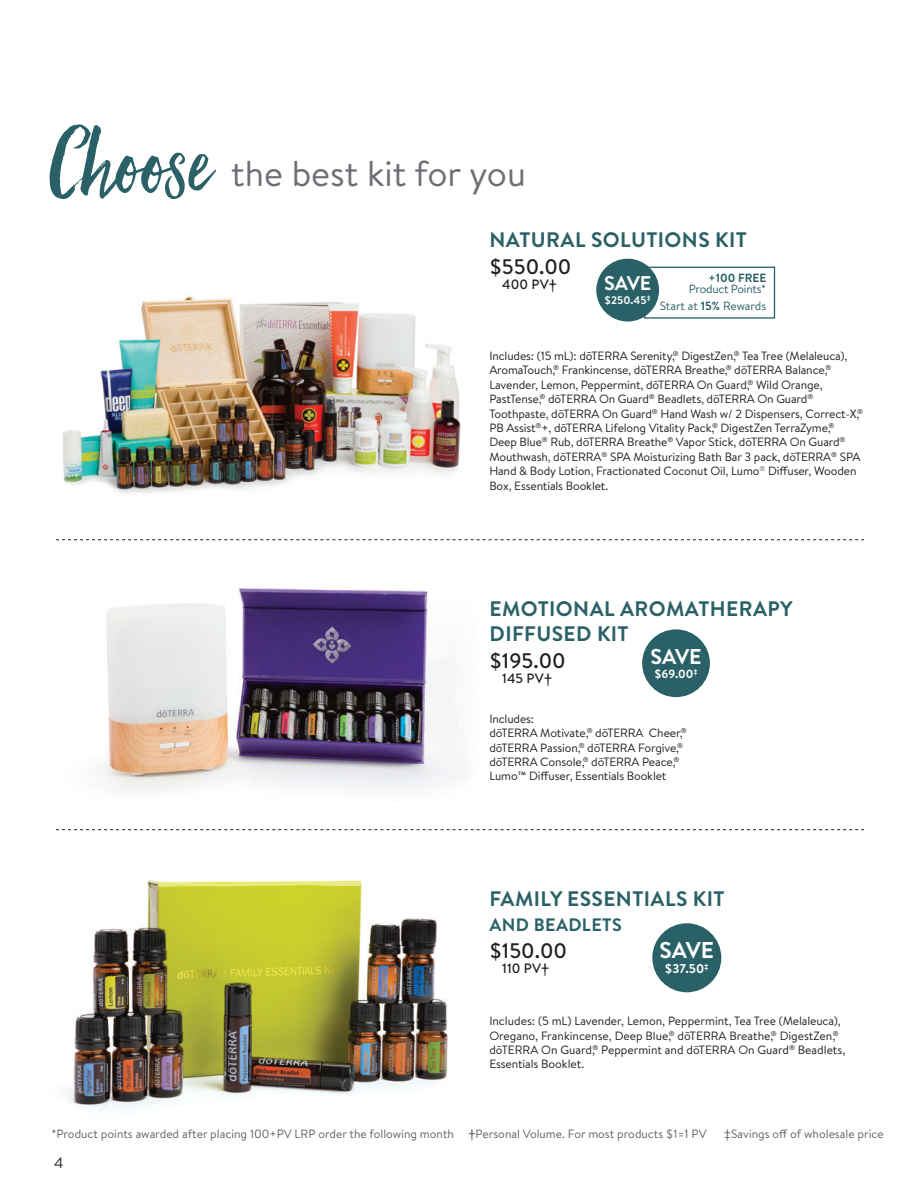
<style>
.page{position:relative;width:918px;height:1188px;background:#fff}
.page>*{position:absolute;margin:0;border:0;box-sizing:border-box;transform-origin:0 0}
.t1{font:112.5px "Hello Beautiful";color:#2a6167}
.t2{font:36px "Brandon Text";color:#6c7074}
.t3{font:700 22.8px "Brandon Text";color:#fff}
.t4{font:700 21.45px "Brandon Text";color:#fff}
.t5{font:700 21px/25.2px "Brandon Text";letter-spacing:.02em;color:#2a6167}
.t6{font:500 21px "Brandon Text";color:#231f20}
.t7{font:700 19.8px "Brandon Text";color:#fff}
.t8{font:700 18px "Brandon Text";letter-spacing:.02em;color:#2a6167}
.t9{font:15px "Brandon Text";color:#231f20}
.t10{font:500 13.5px "Brandon Text";color:#231f20}
.t11{font:700 12.75px "Brandon Text";color:#fff}
.t12{font:12px/14.4px "Brandon Text";letter-spacing:-.01em;color:#231f20}
.t13{font:12px "Brandon Text";color:#636366}
.t14{font:11.85px/16.8px "Brandon Text";letter-spacing:-.02em;color:#2a6167;text-align:right}
.t15{font:700 11.85px "Brandon Text";color:#2a6167}
.t16{font:700 11.85px "Brandon Text";color:#fff}
.t17{font:700 10.95px "Brandon Text";color:#fff}
.s1{font-weight:700}
.s2{font-weight:500}
</style>
<div class="page">
<img style="left:62px;top:294px;width:399px;height:199px">
<img style="left:63px;top:880px;width:385px;height:230px">
<div style="left:644px;top:267px;width:131px;height:52px;border:1px solid #2a6167"></div>
<div style="left:596px;top:259px;width:63px;height:63px;background:#2a6167;border-radius:50%"></div>
<svg style="left:56px;top:539px;width:808px;height:1px"></svg>
<svg style="left:56px;top:829px;width:808px;height:1px"></svg>
<img style="left:99px;top:588px;width:366px;height:204px">
<div style="left:642px;top:629px;width:68px;height:68px;background:#2a6167;border-radius:50%"></div>
<div style="left:652px;top:923px;width:69px;height:69px;background:#2a6167;border-radius:50%"></div>
<h1 class="t1" style="left:50px;top:102px;width:164px">Choose</h1>
<h2 class="t2" style="left:231px;top:149px;width:296px">the best kit for you</h2>
<h3 class="t5" style="left:490px;top:227px;width:259px">NATURAL SOLUTIONS KIT</h3>
<h3 class="t6" style="left:489px;top:252px;width:84px">$550.00</h3>
<p class="t10" style="left:502px;top:275px;width:56px">400 PV†</p>
<h3 class="t7" style="left:604px;top:270px;width:49px">SAVE</h3>
<p class="t17" style="left:605px;top:292px;width:48px">$250.45<sup>‡</sup></p>
<p class="t15" style="left:709px;top:269px;width:59px">+100 FREE</p>
<p class="t14" style="left:660px;top:280px;width:108px">Product Points*<br>Start at <span class="s1">15%</span> Rewards</p>
<p class="t12" style="left:489px;top:348px;width:375px">Includes: (15 mL): dōTERRA Serenity,<sup>®</sup> DigestZen,<sup>®</sup> Tea Tree (Melaleuca), AromaTouch,<sup>®</sup> Frankincense, dōTERRA Breathe,<sup>®</sup> dōTERRA Balance,<sup>® </sup>Lavender, Lemon, Peppermint, dōTERRA On Guard,<sup>®</sup> Wild Orange, PastTense,<sup>®</sup> dōTERRA On Guard<sup>®</sup> Beadlets, dōTERRA On Guard<sup>® </sup>Toothpaste, dōTERRA On Guard<sup>®</sup> Hand Wash w/ 2 Dispensers, Correct-X,<sup>® </sup>PB Assist<sup>®</sup>+, dōTERRA Lifelong Vitality Pack,<sup>®</sup> DigestZen TerraZyme,<sup>® </sup>Deep Blue<sup>®</sup> Rub, dōTERRA Breathe<sup>®</sup> Vapor Stick, dōTERRA On Guard<sup>® </sup>Mouthwash, dōTERRA<sup>®</sup> SPA Moisturizing Bath Bar 3 pack, dōTERRA<sup>®</sup> SPA Hand &amp; Body Lotion, Fractionated Coconut Oil, Lumo<sup>®</sup> Diffuser, Wooden Box, Essentials Booklet.</p>
<h3 class="t5" style="left:490px;top:595px;width:305px">EMOTIONAL AROMATHERAPY<br>DIFFUSED KIT</h3>
<h3 class="t6" style="left:489px;top:646px;width:78px">$195.00</h3>
<p class="t10" style="left:502px;top:669px;width:51px">145 PV†</p>
<h3 class="t4" style="left:650px;top:641px;width:53px">SAVE</h3>
<p class="t16" style="left:654px;top:666px;width:45px">$69.00<sup>‡</sup></p>
<p class="t12" style="left:489px;top:711px;width:199px">Includes:<br>dōTERRA Motivate,<sup>®</sup> dōTERRA Cheer,<sup>® </sup>dōTERRA Passion,<sup>®</sup> dōTERRA Forgive,<sup>® </sup>dōTERRA Console,<sup>®</sup> dōTERRA Peace,<sup>®<br></sup>Lumo™ Diffuser, Essentials Booklet</p>
<h3 class="t5" style="left:490px;top:885px;width:237px">FAMILY ESSENTIALS KIT</h3>
<h3 class="t8" style="left:489px;top:912px;width:134px">AND BEADLETS</h3>
<h3 class="t6" style="left:489px;top:936px;width:79px">$150.00</h3>
<p class="t10" style="left:502px;top:959px;width:49px">110 PV†</p>
<h3 class="t3" style="left:660px;top:934px;width:56px">SAVE</h3>
<p class="t11" style="left:665px;top:960px;width:45px">$37.50<sup>‡</sup></p>
<p class="t12" style="left:489px;top:1013px;width:357px">Includes: (5 mL) Lavender, Lemon, Peppermint, Tea Tree (Melaleuca), Oregano, Frankincense, Deep Blue,<sup>®</sup> dōTERRA Breathe,<sup>®</sup> DigestZen,<sup>® </sup>dōTERRA On Guard,<sup>®</sup> Peppermint and dōTERRA On Guard<sup>®</sup> Beadlets, Essentials Booklet.</p>
<p class="t13" style="left:52px;top:1125px;width:657px">*Product points awarded after placing 100+PV LRP order the following month <span class="s2">†</span>Personal Volume. For most products $1=1 PV</p>
<p class="t13" style="left:724px;top:1125px;width:161px">‡Savings off of wholesale price</p>
<p class="t9" style="left:54px;top:1153px;width:11px">4</p>
</div>
